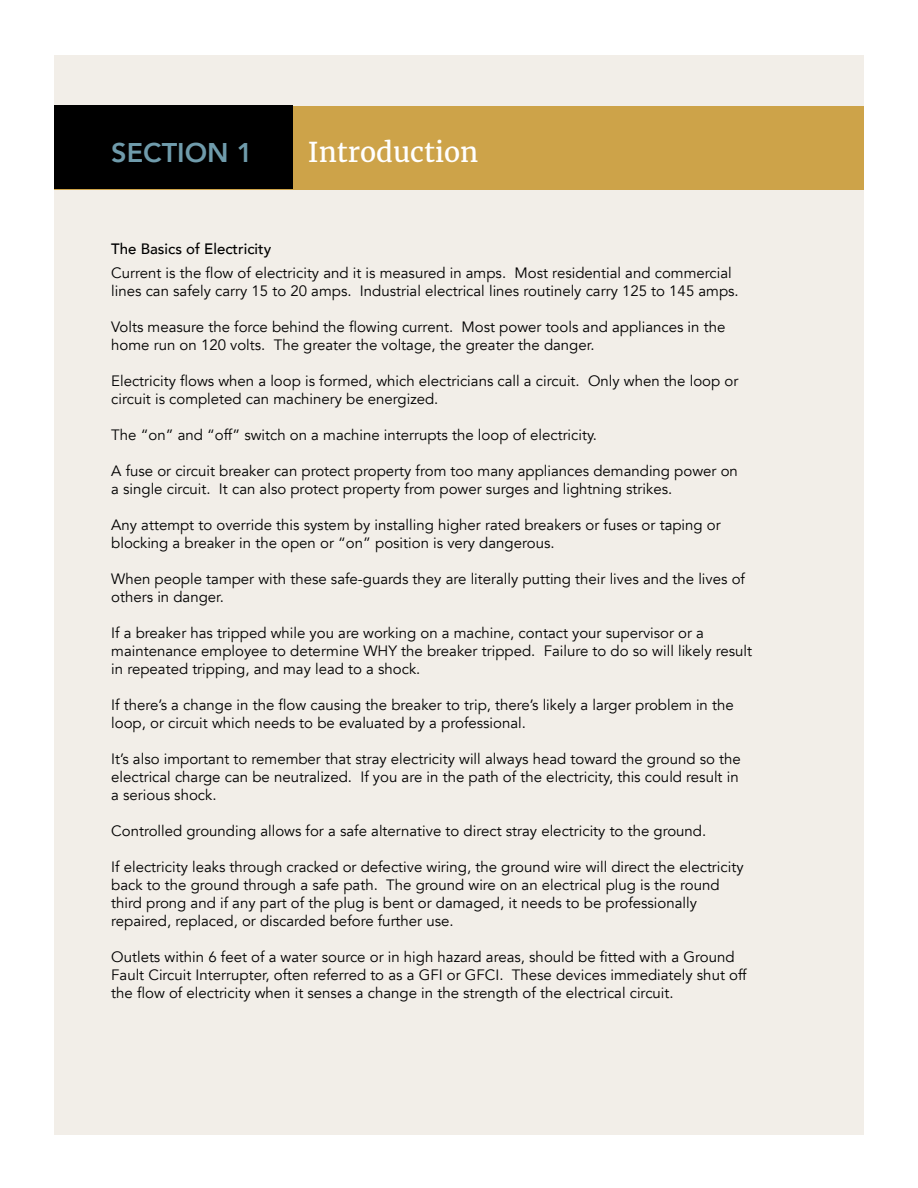
<style>
.page{position:relative;width:918px;height:1188px;background:#fff}
.page>*{position:absolute;margin:0;border:0;box-sizing:border-box;transform-origin:0 0}
.t1{font:27px "Merriweather";color:#fff}
.t2{font:800 27px "Avenir";color:#6f9bab}
.t3{font:15px/18px "Avenir";color:#000}
.t4{font:500 15px "Avenir";color:#000}
</style>
<div class="page">
<div style="left:54px;top:55px;width:810px;height:1080px;background:#f2eee8"></div>
<div style="left:54px;top:106px;width:810px;height:84px;background:#cda349"></div>
<div style="left:54px;top:106px;width:239px;height:83px;background:#000"></div>
<h1 class="t2" style="left:111px;top:132px;width:143px">SECTION 1</h1>
<h1 class="t1" style="left:308px;top:135px;width:172px">Introduction</h1>
<p class="t4" style="left:111px;top:235px;width:162px">The Basics of Electricity</p>
<p class="t3" style="left:111px;top:265px;width:629px">Current is the flow of electricity and it is measured in amps. Most residential and commercial lines can safely carry 15 to 20 amps. Industrial electrical lines routinely carry 125 to 145 amps.</p>
<p class="t3" style="left:111px;top:319px;width:616px">Volts measure the force behind the flowing current. Most power tools and appliances in the home run on 120 volts. The greater the voltage, the greater the danger.</p>
<p class="t3" style="left:111px;top:373px;width:629px">Electricity flows when a loop is formed, which electricians call a circuit. Only when the loop or circuit is completed can machinery be energized.</p>
<p class="t3" style="left:111px;top:427px;width:487px">The “on” and “off” switch on a machine interrupts the loop of electricity.</p>
<p class="t3" style="left:111px;top:463px;width:628px">A fuse or circuit breaker can protect property from too many appliances demanding power on a single circuit. It can also protect property from power surges and lightning strikes.</p>
<p class="t3" style="left:111px;top:517px;width:611px">Any attempt to override this system by installing higher rated breakers or fuses or taping or blocking a breaker in the open or “on” position is very dangerous.</p>
<p class="t3" style="left:111px;top:571px;width:635px">When people tamper with these safe-guards they are literally putting their lives and the lives of others in danger.</p>
<p class="t3" style="left:111px;top:625px;width:643px">If a breaker has tripped while you are working on a machine, contact your supervisor or a maintenance employee to determine WHY the breaker tripped. Failure to do so will likely result in repeated tripping, and may lead to a shock.</p>
<p class="t3" style="left:111px;top:697px;width:624px">If there’s a change in the flow causing the breaker to trip, there’s likely a larger problem in the loop, or circuit which needs to be evaluated by a professional.</p>
<p class="t3" style="left:111px;top:751px;width:631px">It’s also important to remember that stray electricity will always head toward the ground so the electrical charge can be neutralized. If you are in the path of the electricity, this could result in a serious shock.</p>
<p class="t3" style="left:111px;top:823px;width:597px">Controlled grounding allows for a safe alternative to direct stray electricity to the ground.</p>
<p class="t3" style="left:111px;top:859px;width:634px">If electricity leaks through cracked or defective wiring, the ground wire will direct the electricity back to the ground through a safe path. The ground wire on an electrical plug is the round third prong and if any part of the plug is bent or damaged, it needs to be professionally repaired, replaced, or discarded before further use.</p>
<p class="t3" style="left:111px;top:949px;width:637px">Outlets within 6 feet of a water source or in high hazard areas, should be fitted with a Ground<br>Fault Circuit Interrupter, often referred to as a GFI or GFCI. These devices immediately shut off the flow of electricity when it senses a change in the strength of the electrical circuit.</p>
</div>
